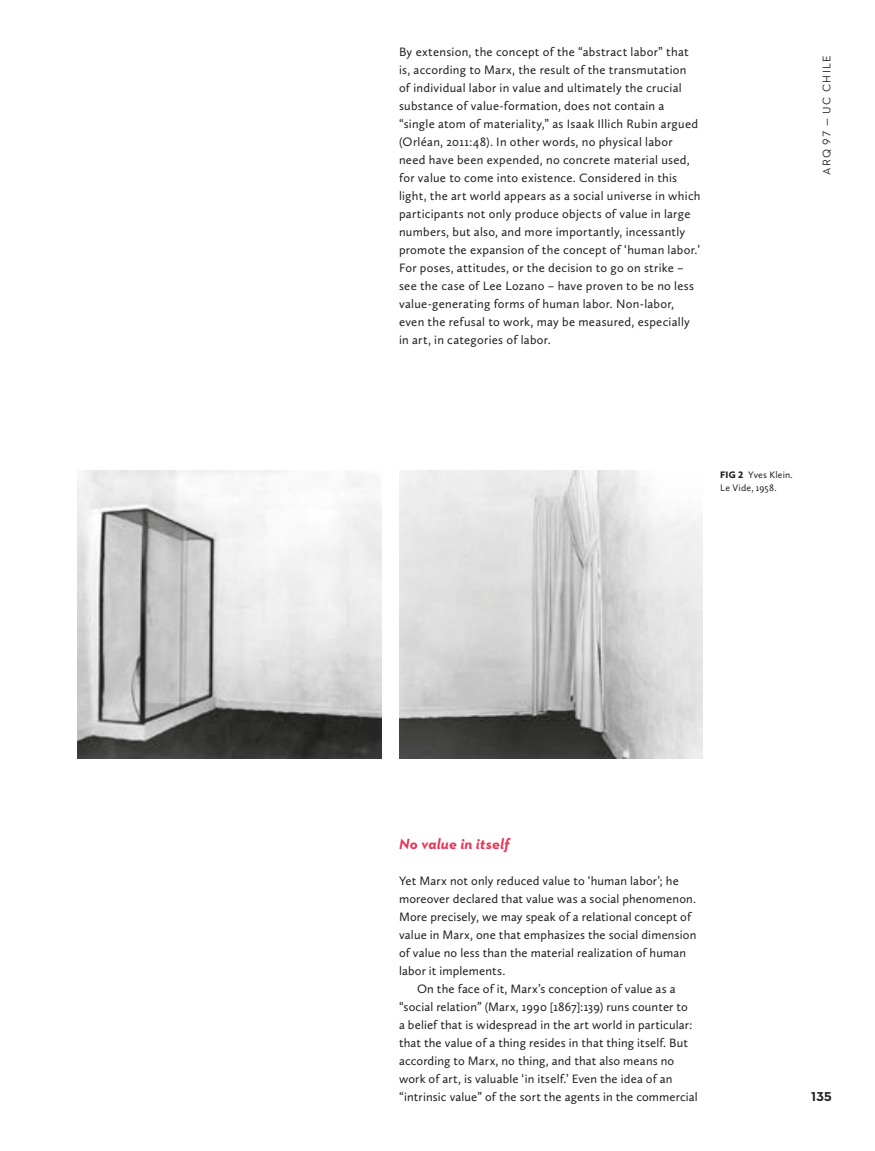
<style>
.page{position:relative;width:875px;height:1151px;background:#fff}
.page>*{position:absolute;margin:0;border:0;box-sizing:border-box;transform-origin:0 0}
.t1{font:italic 700 15px "Neutraface 2 Text";letter-spacing:.015em;color:#e73454}
.t2{font:700 13.05px "Neutraface 2 Text";color:#1d1d1b}
.t3{font:12.6px/18px "Calluna Sans";letter-spacing:.015em;color:#1d1d1b}
.t4{font:11.25px "Neutraface 2 Text";letter-spacing:.115em;color:#1d1d1b}
.t5{font:9.75px/13.5px "Calluna Sans";letter-spacing:.02em;color:#1d1d1b}
.s1{font-weight:900}
</style>
<div class="page">
<img style="left:78px;top:470px;width:303px;height:288px">
<img style="left:399px;top:470px;width:303px;height:288px">
<p class="t3" style="left:399px;top:43px;width:303px">By extension, the concept of the “abstract labor” that is, according to Marx, the result of the transmutation of individual labor in value and ultimately the crucial substance of value-formation, does not contain a “single atom of materiality,” as Isaak Illich Rubin argued (Orléan, 2011:48). In other words, no physical labor need have been expended, no concrete material used, for value to come into existence. Considered in this light, the art world appears as a social universe in which participants not only produce objects of value in large numbers, but also, and more importantly, incessantly promote the expansion of the concept of ‘human labor.’ For poses, attitudes, or the decision to go on strike – see the case of Lee Lozano – have proven to be no less value-generating forms of human labor. Non-labor, even the refusal to work, may be measured, especially in art, in categories of labor.</p>
<p class="t4" style="left:819px;top:175px;width:121px;rotate:-90deg">ARQ 97 — UC CHILE</p>
<p class="t5" style="left:720px;top:467px;width:74px"><span class="s1">FIG 2</span> Yves Klein.<br>Le Vide, 1958.</p>
<p class="t1" style="left:399px;top:833px;width:112px">No value in itself</p>
<p class="t3" style="left:399px;top:871px;width:281px">Yet Marx not only reduced value to ‘human labor’; he</p>
<p class="t3" style="left:399px;top:889px;width:298px">moreover declared that value was a social phenomenon.</p>
<p class="t3" style="left:399px;top:907px;width:293px">More precisely, we may speak of a relational concept of</p>
<p class="t3" style="left:399px;top:925px;width:298px">value in Marx, one that emphasizes the social dimension</p>
<p class="t3" style="left:399px;top:943px;width:288px">of value no less than the material realization of human</p>
<p class="t3" style="left:399px;top:961px;width:108px">labor it implements.</p>
<p class="t3" style="left:417px;top:979px;width:260px">On the face of it, Marx’s conception of value as a</p>
<p class="t3" style="left:399px;top:997px;width:290px">“social relation” (Marx, 1990 [1867]:139) runs counter to</p>
<p class="t3" style="left:399px;top:1015px;width:295px">a belief that is widespread in the art world in particular:</p>
<p class="t3" style="left:399px;top:1033px;width:290px">that the value of a thing resides in that thing itself. But</p>
<p class="t3" style="left:399px;top:1051px;width:277px">according to Marx, no thing, and that also means no</p>
<p class="t3" style="left:399px;top:1069px;width:275px">work of art, is valuable ‘in itself.’ Even the idea of an</p>
<p class="t3" style="left:399px;top:1087px;width:300px">“intrinsic value” of the sort the agents in the commercial</p>
<p class="t2" style="left:810px;top:1087px;width:22px">135</p>
</div>
